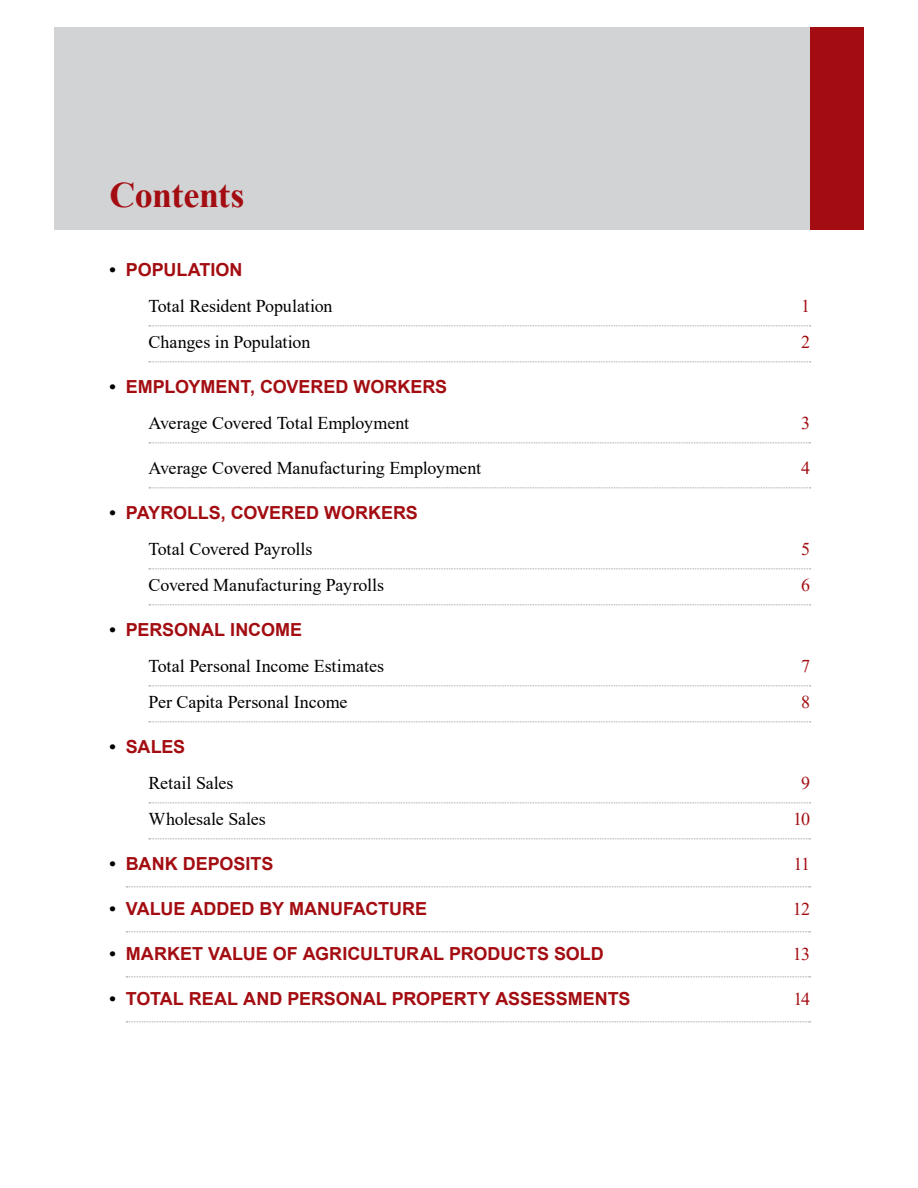
<style>
.page{position:relative;width:918px;height:1188px;background:#fff}
.page>*{position:absolute;margin:0;border:0;box-sizing:border-box;transform-origin:0 0}
.t1{font:700 36px "Times New Roman";letter-spacing:-.015em;color:#a30d12}
.t2{font:18px "Times New Roman";letter-spacing:-.005em;color:#000}
.t3{font:700 18px "Arial";color:#a30d12}
.t4{font:18px "Times New Roman";letter-spacing:-.06em;color:#a30d12}
.s1{color:#000}
</style>
<div class="page">
<div style="left:54px;top:27px;width:810px;height:203px;background:#d1d3d4"></div>
<svg style="left:149px;top:326px;width:662px;height:1px"></svg>
<svg style="left:149px;top:362px;width:662px;height:1px"></svg>
<svg style="left:149px;top:443px;width:662px;height:1px"></svg>
<svg style="left:149px;top:488px;width:662px;height:1px"></svg>
<svg style="left:149px;top:569px;width:662px;height:1px"></svg>
<svg style="left:149px;top:605px;width:662px;height:1px"></svg>
<svg style="left:149px;top:686px;width:662px;height:1px"></svg>
<svg style="left:149px;top:722px;width:662px;height:1px"></svg>
<svg style="left:149px;top:803px;width:662px;height:1px"></svg>
<svg style="left:149px;top:839px;width:662px;height:1px"></svg>
<svg style="left:126px;top:887px;width:685px;height:1px"></svg>
<svg style="left:126px;top:932px;width:685px;height:1px"></svg>
<svg style="left:126px;top:977px;width:685px;height:1px"></svg>
<svg style="left:126px;top:1022px;width:685px;height:1px"></svg>
<div style="left:810px;top:27px;width:54px;height:203px;background:#a30d12"></div>
<h1 class="t1" style="left:110px;top:169px;width:136px">Contents</h1>
<p class="t3" style="left:110px;top:257px;width:135px"><span class="s1">•</span> POPULATION</p>
<p class="t2" style="left:149px;top:294px;width:186px">Total Resident Population</p>
<p class="t4" style="left:801px;top:294px;width:10px">1</p>
<p class="t2" style="left:149px;top:330px;width:163px">Changes in Population</p>
<p class="t4" style="left:801px;top:330px;width:10px">2</p>
<p class="t3" style="left:110px;top:374px;width:339px"><span class="s1">•</span> EMPLOYMENT, COVERED WORKERS</p>
<p class="t2" style="left:149px;top:411px;width:262px">Average Covered Total Employment</p>
<p class="t4" style="left:801px;top:411px;width:10px">3</p>
<p class="t2" style="left:149px;top:456px;width:334px">Average Covered Manufacturing Employment</p>
<p class="t4" style="left:801px;top:456px;width:10px">4</p>
<p class="t3" style="left:110px;top:500px;width:310px"><span class="s1">•</span> PAYROLLS, COVERED WORKERS</p>
<p class="t2" style="left:149px;top:537px;width:165px">Total Covered Payrolls</p>
<p class="t4" style="left:801px;top:537px;width:10px">5</p>
<p class="t2" style="left:149px;top:573px;width:237px">Covered Manufacturing Payrolls</p>
<p class="t4" style="left:801px;top:573px;width:10px">6</p>
<p class="t3" style="left:110px;top:617px;width:194px"><span class="s1">•</span> PERSONAL INCOME</p>
<p class="t2" style="left:149px;top:654px;width:237px">Total Personal Income Estimates</p>
<p class="t4" style="left:801px;top:654px;width:10px">7</p>
<p class="t2" style="left:149px;top:690px;width:200px">Per Capita Personal Income</p>
<p class="t4" style="left:801px;top:690px;width:10px">8</p>
<p class="t3" style="left:110px;top:734px;width:77px"><span class="s1">•</span> SALES</p>
<p class="t2" style="left:149px;top:771px;width:87px">Retail Sales</p>
<p class="t4" style="left:801px;top:771px;width:10px">9</p>
<p class="t2" style="left:149px;top:807px;width:119px">Wholesale Sales</p>
<p class="t4" style="left:793px;top:807px;width:18px">10</p>
<p class="t3" style="left:110px;top:851px;width:165px"><span class="s1">•</span> BANK DEPOSITS</p>
<p class="t4" style="left:794px;top:852px;width:18px">11</p>
<p class="t3" style="left:110px;top:896px;width:319px"><span class="s1">•</span> VALUE ADDED BY MANUFACTURE</p>
<p class="t4" style="left:793px;top:897px;width:19px">12</p>
<p class="t3" style="left:110px;top:941px;width:496px"><span class="s1">•</span> MARKET VALUE OF AGRICULTURAL PRODUCTS SOLD</p>
<p class="t4" style="left:793px;top:942px;width:19px">13</p>
<p class="t3" style="left:110px;top:986px;width:523px"><span class="s1">•</span> TOTAL REAL AND PERSONAL PROPERTY ASSESSMENTS</p>
<p class="t4" style="left:793px;top:987px;width:18px">14</p>
</div>
